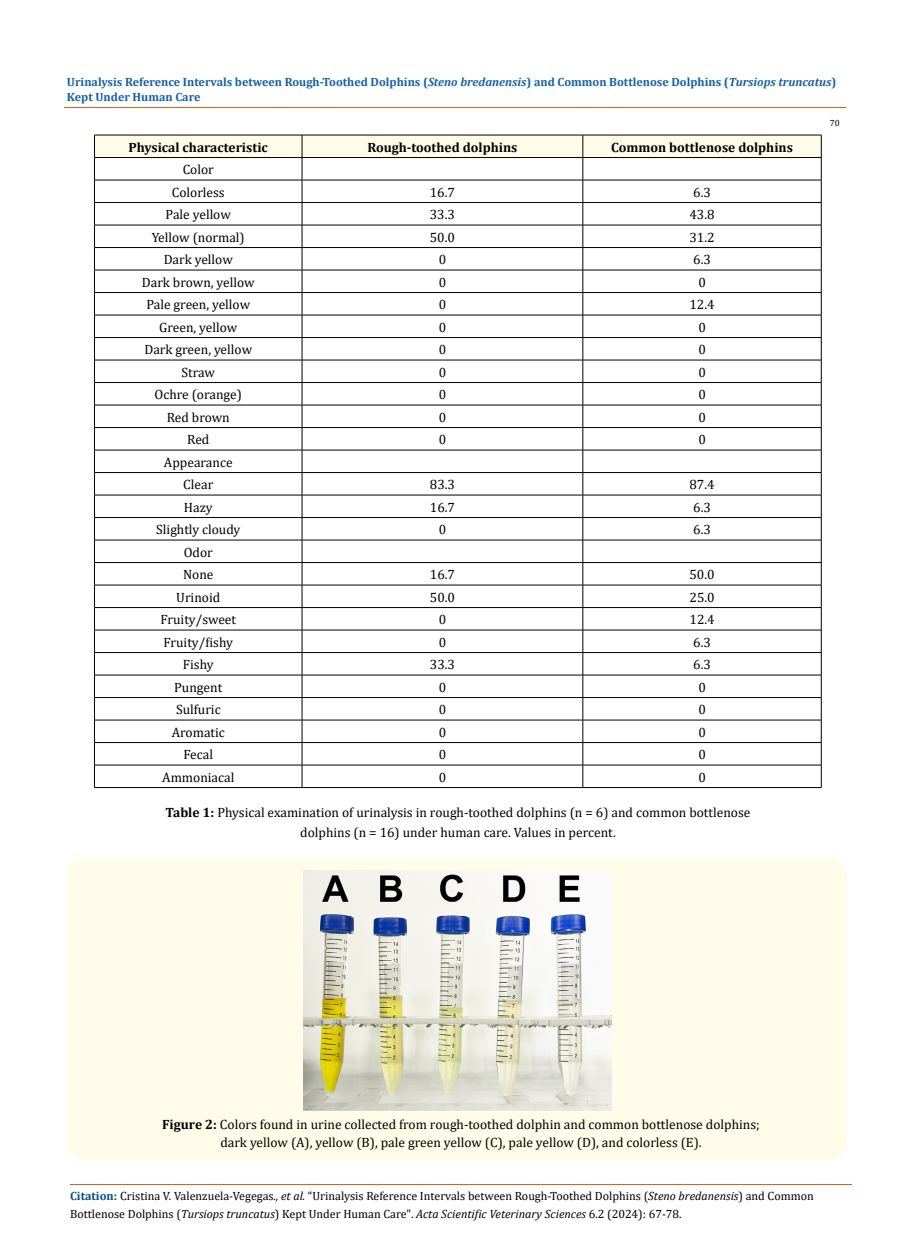
<style>
.page{position:relative;width:917px;height:1260px;background:#fff}
.page>*{position:absolute;margin:0;border:0;box-sizing:border-box;transform-origin:0 0}
.t1{font:13.5px/22.5px "Cambria";color:#000;text-align:center}
.t2{font:700 13.5px "Cambria";color:#000}
.t3{font:12px/18px "Cambria";color:#000}
.t4{font:700 12px/15px "Cambria";color:#1560a6}
.t5{font:9px "Cambria";color:#000}
.s1{font-style:italic}
.s2{font-weight:700}
.s3{font-weight:700;color:#035089}
</style>
<div class="page">
<svg style="left:94px;top:135px;width:728px;height:652px"></svg>
<hr style="left:94px;top:787px;width:208px;height:1px;background:#000">
<hr style="left:302px;top:787px;width:281px;height:1px;background:#000">
<hr style="left:583px;top:787px;width:238px;height:1px;background:#000">
<div style="left:67px;top:858px;width:780px;height:302px;background:#fffde9;border-radius:18px"></div>
<img style="left:303px;top:870px;width:308px;height:241px">
<hr style="left:64px;top:108px;width:781px;height:1px;background:#e05d1a">
<hr style="left:70px;top:1184px;width:782px;height:1px;background:#e05d1a">
<p class="t4" style="left:67px;top:74px;width:770px">Urinalysis Reference Intervals between Rough-Toothed Dolphins (<span class="s1">Steno bredanensis</span>) and Common Bottlenose Dolphins (<span class="s1">Tursiops truncatus</span>)<br>Kept Under Human Care</p>
<p class="t2" style="left:129px;top:137px;width:141px">Physical characteristic</p>
<p class="t2" style="left:367px;top:137px;width:151px">Rough-toothed dolphins</p>
<p class="t2" style="left:611px;top:137px;width:183px">Common bottlenose dolphins</p>
<p class="t1" style="left:172px;top:158px;width:54px">Color<br>Colorless</p>
<p class="t1" style="left:430px;top:181px;width:27px">16.7</p>
<p class="t1" style="left:693px;top:181px;width:19px">6.3</p>
<p class="t1" style="left:166px;top:203px;width:67px">Pale yellow</p>
<p class="t1" style="left:430px;top:203px;width:27px">33.3</p>
<p class="t1" style="left:689px;top:203px;width:27px">43.8</p>
<p class="t1" style="left:152px;top:226px;width:95px">Yellow (normal)</p>
<p class="t1" style="left:430px;top:226px;width:27px">50.0</p>
<p class="t1" style="left:689px;top:226px;width:27px">31.2</p>
<p class="t1" style="left:164px;top:248px;width:71px">Dark yellow</p>
<p class="t1" style="left:438px;top:248px;width:9px">0</p>
<p class="t1" style="left:693px;top:248px;width:19px">6.3</p>
<p class="t1" style="left:142px;top:271px;width:114px">Dark brown, yellow</p>
<p class="t1" style="left:438px;top:271px;width:9px">0</p>
<p class="t1" style="left:698px;top:271px;width:9px">0</p>
<p class="t1" style="left:146px;top:293px;width:105px">Pale green, yellow</p>
<p class="t1" style="left:438px;top:293px;width:9px">0</p>
<p class="t1" style="left:689px;top:293px;width:27px">12.4</p>
<p class="t1" style="left:159px;top:316px;width:80px">Green, yellow</p>
<p class="t1" style="left:438px;top:316px;width:9px">0</p>
<p class="t1" style="left:698px;top:316px;width:9px">0</p>
<p class="t1" style="left:144px;top:338px;width:109px">Dark green, yellow</p>
<p class="t1" style="left:438px;top:338px;width:9px">0</p>
<p class="t1" style="left:698px;top:338px;width:9px">0</p>
<p class="t1" style="left:181px;top:361px;width:35px">Straw</p>
<p class="t1" style="left:438px;top:361px;width:9px">0</p>
<p class="t1" style="left:698px;top:361px;width:9px">0</p>
<p class="t1" style="left:155px;top:383px;width:89px">Ochre (orange)</p>
<p class="t1" style="left:438px;top:383px;width:9px">0</p>
<p class="t1" style="left:698px;top:383px;width:9px">0</p>
<p class="t1" style="left:167px;top:406px;width:65px">Red brown</p>
<p class="t1" style="left:438px;top:406px;width:9px">0</p>
<p class="t1" style="left:698px;top:406px;width:9px">0</p>
<p class="t1" style="left:187px;top:428px;width:24px">Red</p>
<p class="t1" style="left:438px;top:428px;width:9px">0</p>
<p class="t1" style="left:698px;top:428px;width:9px">0</p>
<p class="t1" style="left:164px;top:451px;width:70px">Appearance<br>Clear</p>
<p class="t1" style="left:430px;top:473px;width:27px">83.3</p>
<p class="t1" style="left:689px;top:473px;width:27px">87.4</p>
<p class="t1" style="left:184px;top:496px;width:30px">Hazy</p>
<p class="t1" style="left:430px;top:496px;width:27px">16.7</p>
<p class="t1" style="left:693px;top:496px;width:19px">6.3</p>
<p class="t1" style="left:156px;top:518px;width:86px">Slightly cloudy</p>
<p class="t1" style="left:439px;top:518px;width:9px">0</p>
<p class="t1" style="left:693px;top:518px;width:19px">6.3</p>
<p class="t1" style="left:183px;top:541px;width:32px;text-align:left">Odor<br>None</p>
<p class="t1" style="left:430px;top:563px;width:27px">16.7</p>
<p class="t1" style="left:689px;top:563px;width:27px">50.0</p>
<p class="t1" style="left:176px;top:586px;width:46px">Urinoid</p>
<p class="t1" style="left:430px;top:586px;width:27px">50.0</p>
<p class="t1" style="left:689px;top:586px;width:27px">25.0</p>
<p class="t1" style="left:160px;top:608px;width:77px">Fruity/sweet</p>
<p class="t1" style="left:439px;top:608px;width:9px">0</p>
<p class="t1" style="left:689px;top:608px;width:27px">12.4</p>
<p class="t1" style="left:164px;top:631px;width:71px">Fruity/fishy</p>
<p class="t1" style="left:439px;top:631px;width:9px">0</p>
<p class="t1" style="left:693px;top:631px;width:19px">6.3</p>
<p class="t1" style="left:183px;top:653px;width:32px">Fishy</p>
<p class="t1" style="left:430px;top:653px;width:27px">33.3</p>
<p class="t1" style="left:693px;top:653px;width:19px">6.3</p>
<p class="t1" style="left:174px;top:676px;width:50px">Pungent</p>
<p class="t1" style="left:439px;top:676px;width:9px">0</p>
<p class="t1" style="left:698px;top:676px;width:9px">0</p>
<p class="t1" style="left:176px;top:698px;width:46px">Sulfuric</p>
<p class="t1" style="left:439px;top:698px;width:9px">0</p>
<p class="t1" style="left:698px;top:698px;width:9px">0</p>
<p class="t1" style="left:172px;top:721px;width:55px">Aromatic</p>
<p class="t1" style="left:439px;top:721px;width:9px">0</p>
<p class="t1" style="left:698px;top:721px;width:9px">0</p>
<p class="t1" style="left:183px;top:743px;width:31px">Fecal</p>
<p class="t1" style="left:439px;top:743px;width:9px">0</p>
<p class="t1" style="left:698px;top:743px;width:9px">0</p>
<p class="t1" style="left:162px;top:766px;width:74px">Ammoniacal</p>
<p class="t1" style="left:439px;top:766px;width:9px">0</p>
<p class="t1" style="left:698px;top:766px;width:9px">0</p>
<p class="t1" style="left:165px;top:802px;width:586px;line-height:20.2px"><span class="s2">Table 1:</span> Physical examination of urinalysis in rough-toothed dolphins (n = 6) and common bottlenose dolphins (n = 16) under human care. Values in percent.</p>
<p class="t5" style="left:829px;top:118px;width:11px">70</p>
<p class="t1" style="left:162px;top:1115px;width:599px;line-height:18px"><span class="s2">Figure 2:</span> Colors found in urine collected from rough-toothed dolphin and common bottlenose dolphins; dark yellow (A), yellow (B), pale green yellow (C), pale yellow (D), and colorless (E).</p>
<p class="t3" style="left:70px;top:1187px;width:745px"><span class="s3">Citation:</span> Cristina V. Valenzuela-Vegegas<span class="s1">., et al.</span> “Urinalysis Reference Intervals between Rough-Toothed Dolphins (<span class="s1">Steno bredanensis</span>) and Common<br>Bottlenose Dolphins (<span class="s1">Tursiops truncatus</span>) Kept Under Human Care". <span class="s1">Acta Scientific Veterinary Sciences</span> 6.2 (2024): 67-78.</p>
</div>
